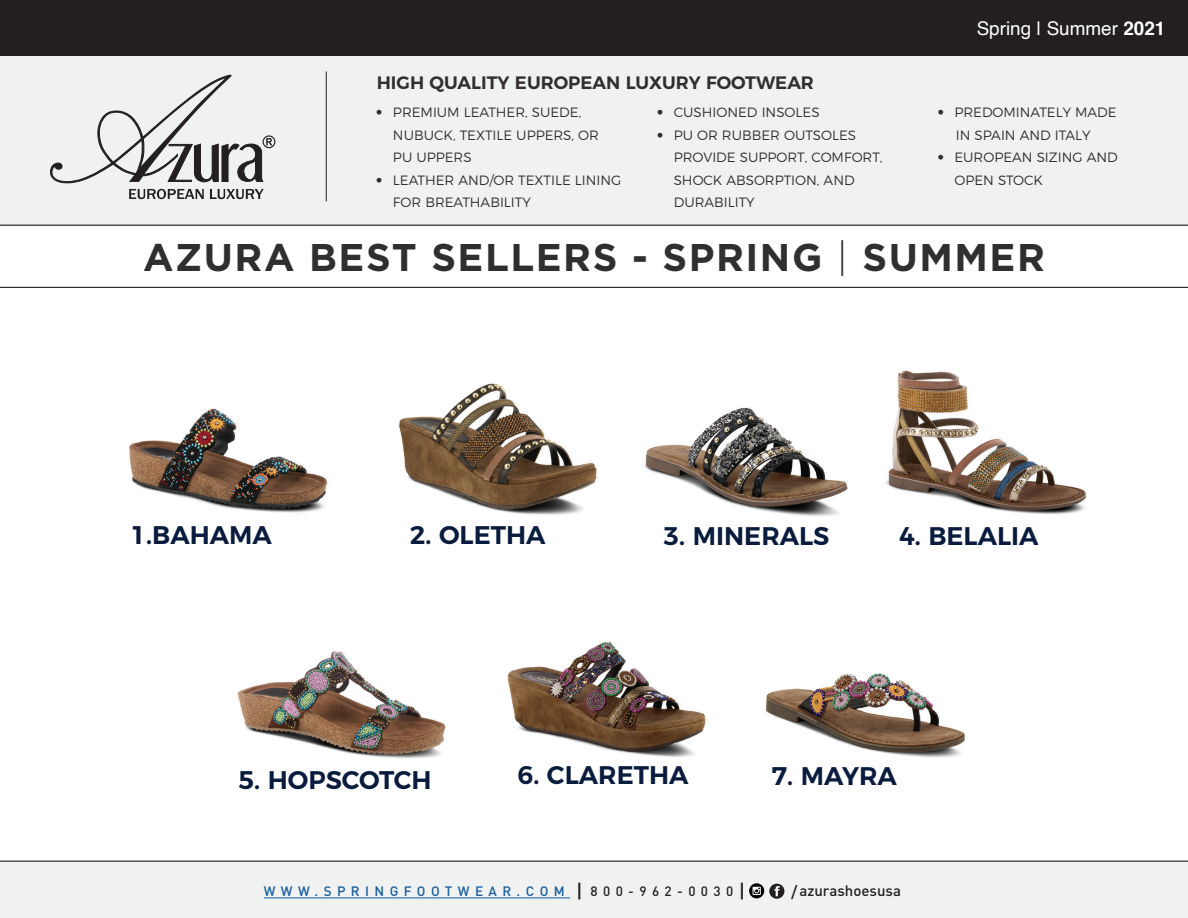
<style>
.page{position:relative;width:1188px;height:918px;background:#fff}
.page>*{position:absolute;margin:0;border:0;box-sizing:border-box;transform-origin:0 0}
.t1{font:700 38.55px "Gotham";letter-spacing:.04em;color:#312e32}
.t2{font:600 25.5px "Montserrat";color:#0a1c3d}
.t3{font:18.9px "Helvetica";color:#fff}
.t4{font:600 18px "Montserrat";color:#312e32}
.t5{font:500 15px "DIN";color:#231f20}
.t6{font:300 13.5px/22.5px "Montserrat";color:#312e32}
.t7{font:500 13.5px "DIN";letter-spacing:.4em;color:#175d9e}
.s1{font-family:"Helvetica Neue LT Pro";font-weight:100;font-stretch:expanded}
.s2{font-weight:700}
.s3{font-weight:300}
.s4{font-size:19.5px;color:#231f20}
.s5{color:#231f20}
.s6{font-size:16.5px}
</style>
<div class="page">
<img style="left:237px;top:651px;width:209px;height:107px">
<img style="left:129px;top:408px;width:199px;height:105px">
<img style="left:643px;top:407px;width:205px;height:109px">
<img style="left:765px;top:673px;width:200px;height:85px">
<img style="left:399px;top:383px;width:198px;height:132px">
<img style="left:886px;top:370px;width:200px;height:145px">
<div style="left:0;top:860px;width:1188px;height:58px;background:#f0f2f1"></div>
<div style="left:0;top:0;width:1188px;height:227px;background:#f0f2f1"></div>
<hr style="left:326px;top:71px;width:1px;height:130px;background:#231f20">
<hr style="left:0;top:287px;width:1188px;height:1px;background:#231f20">
<hr style="left:0;top:225px;width:1188px;height:1px;background:#231f20">
<div style="left:0;top:0;width:1188px;height:56px;background:#231f20"></div>
<hr style="left:264px;top:897px;width:306px;height:1px;background:#175d9e">
<svg style="left:749px;top:883px;width:15px;height:15px"></svg>
<svg style="left:753px;top:887px;width:8px;height:8px"></svg>
<div style="left:769px;top:884px;width:15px;height:15px;background:#231f20;border-radius:50%"></div>
<svg style="left:774px;top:886px;width:6px;height:10px"></svg>
<img style="left:507px;top:641px;width:199px;height:116px">
<hr style="left:0;top:861px;width:1188px;height:1px;background:#231f20">
<svg style="left:129px;top:189px;width:75px;height:10px"></svg>
<svg style="left:210px;top:189px;width:54px;height:10px"></svg>
<svg style="left:50px;top:75px;width:225px;height:108px"></svg>
<h3 class="t4" style="left:377px;top:68px;width:439px">HIGH QUALITY EUROPEAN LUXURY FOOTWEAR</h3>
<p class="t6" style="left:393px;top:100px;width:207px;text-indent:-17px"><span class="s1">•</span> PREMIUM LEATHER, SUEDE,<br>NUBUCK, TEXTILE UPPERS, OR<br>PU UPPERS</p>
<p class="t6" style="left:393px;top:168px;width:230px;text-indent:-17px"><span class="s1">•</span> LEATHER AND/OR TEXTILE LINING<br>FOR BREATHABILITY</p>
<p class="t6" style="left:657px;top:100px;width:164px"><span class="s1">•</span> CUSHIONED INSOLES</p>
<p class="t6" style="left:674px;top:123px;width:210px;text-indent:-17px"><span class="s1">•</span> PU OR RUBBER OUTSOLES<br>PROVIDE SUPPORT, COMFORT,<br>SHOCK ABSORPTION, AND<br>DURABILITY</p>
<h3 class="t3" style="left:977px;top:14px;width:190px">Spring | Summer <span class="s2">2021</span></h3>
<p class="t6" style="left:937px;top:100px;width:181px;text-align:center"><span class="s1">•</span> PREDOMINATELY MADE<br>IN SPAIN AND ITALY</p>
<p class="t6" style="left:955px;top:145px;width:165px;text-indent:-17px"><span class="s1">•</span> EUROPEAN SIZING AND<br>OPEN STOCK</p>
<h1 class="t1" style="left:143px;top:232px;width:903px">AZURA BEST SELLERS - SPRING <span class="s3">|</span> SUMMER</h1>
<h2 class="t2" style="left:130px;top:514px;width:143px">1.BAHAMA</h2>
<h2 class="t2" style="left:410px;top:514px;width:137px">2. OLETHA</h2>
<h2 class="t2" style="left:664px;top:515px;width:167px">3. MINERALS</h2>
<h2 class="t2" style="left:899px;top:515px;width:141px">4. BELALIA</h2>
<h2 class="t2" style="left:238px;top:759px;width:195px">5. HOPSCOTCH</h2>
<h2 class="t2" style="left:518px;top:754px;width:172px">6. CLARETHA</h2>
<h2 class="t2" style="left:771px;top:755px;width:127px">7. MAYRA</h2>
<p class="t7" style="left:264px;top:883px;width:483px">WWW.SPRINGFOOTWEAR.COM <span class="s4">|</span> <span class="s5">800-962-0030</span><span class="s4">|</span></p>
<p class="t5" style="left:791px;top:881px;width:111px"><span class="s6">/</span>azurashoesusa</p>
</div>
